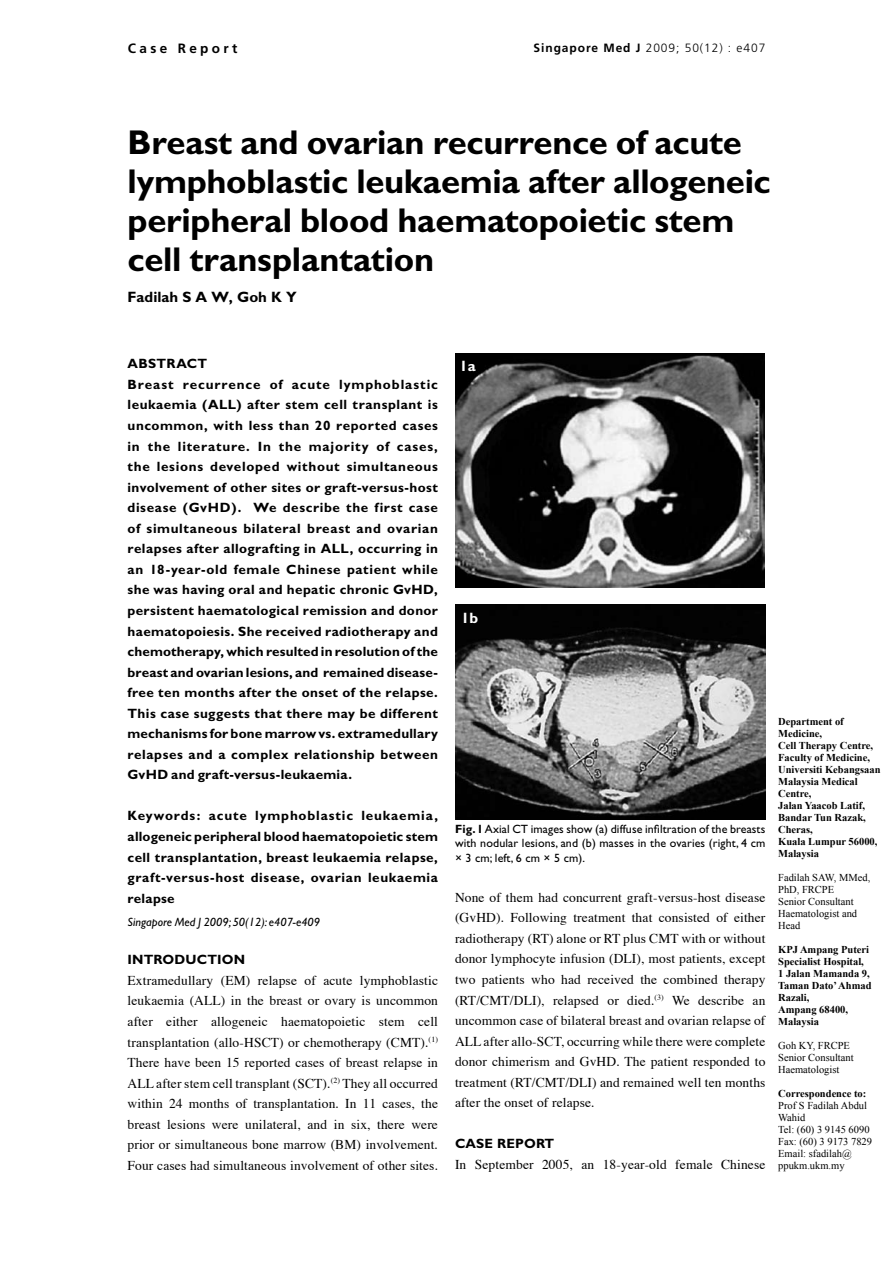
<style>
.page{position:relative;width:893px;height:1263px;background:#fff}
.page>*{position:absolute;margin:0;border:0;box-sizing:border-box;transform-origin:0 0}
.t1{font:700 34.5px/39px "Gill Sans";letter-spacing:-.01em;color:#000}
.t2{font:700 15px "Gill Sans";color:#000}
.t3{font:700 15px "Gill Sans";color:#fff}
.t4{font:13.5px/20.5px "Times";letter-spacing:.01em;color:#000;text-align:justify}
.t5{font:700 13.5px/20.5px "Gill Sans";letter-spacing:.035em;color:#000}
.t6{font:700 13.5px "Gill Sans";letter-spacing:.01em;color:#000}
.t7{font:700 13.5px "Frutiger";letter-spacing:.25em;color:#000}
.t8{font:12px/14.4px "Gill Sans";letter-spacing:.01em;color:#000;text-align:justify}
.t9{font:italic 12px "Gill Sans";letter-spacing:.005em;color:#000}
.t10{font:300 12px "Frutiger";letter-spacing:.08em;color:#000}
.t11{font:700 10.5px/12px "Times New Roman";color:#000}
.t12{font:10.5px/12px "Times New Roman";color:#000}
.s1{font-weight:700}
</style>
<div class="page">
<img style="left:455px;top:354px;width:309px;height:233px">
<img style="left:455px;top:604px;width:310px;height:216px">
<p class="t7" style="left:128px;top:40px;width:111px">Case Report</p>
<p class="t10" style="left:534px;top:41px;width:233px"><span class="s1">Singapore Med J</span> 2009; 50(12) : e407</p>
<h1 class="t1" style="left:128px;top:123px;width:645px">Breast and ovarian recurrence of acute lymphoblastic leukaemia after allogeneic peripheral blood haematopoietic stem cell transplantation</h1>
<p class="t2" style="left:128px;top:288px;width:171px">Fadilah S A W, Goh K Y</p>
<p class="t5" style="left:128px;top:353px;width:312px">ABSTRACT<br>Breast recurrence of acute lymphoblastic leukaemia (ALL) after stem cell transplant is uncommon, with less than 20 reported cases in the literature. In the majority of cases, the lesions developed without simultaneous involvement of other sites or graft-versus-host disease (GvHD). We describe the first case of simultaneous bilateral breast and ovarian relapses after allografting in ALL, occurring in an 18-year-old female Chinese patient while she was having oral and hepatic chronic GvHD, persistent haematological remission and donor haematopoiesis. She received radiotherapy and chemotherapy, which resulted in resolution of the breast and ovarian lesions, and remained disease&shy;free ten months after the onset of the relapse.<br>This case suggests that there may be different mechanisms for bone marrow vs. extramedullary relapses and a complex relationship between GvHD and graft-versus-leukaemia.</p>
<p class="t5" style="left:128px;top:805px;width:312px;text-align:justify">Keywords: acute lymphoblastic leukaemia, allogeneic peripheral blood haematopoietic stem cell transplantation, breast leukaemia relapse, graft-versus-host disease, ovarian leukaemia relapse</p>
<p class="t9" style="left:128px;top:915px;width:194px">Singapore Med J 2009; 50(12): e407-e409</p>
<p class="t6" style="left:128px;top:952px;width:119px">INTRODUCTION</p>
<p class="t4" style="left:128px;top:971px;width:312px">Extramedullary (EM) relapse of acute lymphoblastic leukaemia (ALL) in the breast or ovary is uncommon after either allogeneic haematopoietic stem cell transplantation (allo-HSCT) or chemotherapy (CMT).<sup>(1)<br></sup>There have been 15 reported cases of breast relapse in ALL after stem cell transplant (SCT).<sup>(2)</sup> They all occurred within 24 months of transplantation. In 11 cases, the breast lesions were unilateral, and in six, there were prior or simultaneous bone marrow (BM) involvement.<br>Four cases had simultaneous involvement of other sites.</p>
<p class="t3" style="left:459px;top:357px;width:18px">1a</p>
<p class="t3" style="left:461px;top:609px;width:19px">1b</p>
<p class="t8" style="left:455px;top:822px;width:312px"><span class="s1">Fig. 1</span> Axial CT images show (a) diffuse infiltration of the breasts with nodular lesions, and (b) masses in the ovaries (right, 4 cm × 3 cm; left, 6 cm × 5 cm).</p>
<p class="t4" style="left:455px;top:888px;width:312px">None of them had concurrent graft-versus-host disease (GvHD). Following treatment that consisted of either radiotherapy (RT) alone or RT plus CMT with or without donor lymphocyte infusion (DLI), most patients, except two patients who had received the combined therapy (RT/CMT/DLI), relapsed or died.<sup>(3)</sup> We describe an uncommon case of bilateral breast and ovarian relapse of ALL after allo-SCT, occurring while there were complete donor chimerism and GvHD. The patient responded to treatment (RT/CMT/DLI) and remained well ten months after the onset of relapse.</p>
<p class="t6" style="left:455px;top:1136px;width:101px">CASE REPORT</p>
<p class="t4" style="left:455px;top:1155px;width:312px">In September 2005, an 18-year-old female Chinese</p>
<p class="t11" style="left:778px;top:715px;width:104px">Department of<br>Medicine,<br>Cell Therapy Centre,<br>Faculty of Medicine,<br>Universiti Kebangsaan<br>Malaysia Medical<br>Centre,<br>Jalan Yaacob Latif,<br>Bandar Tun Razak,<br>Cheras,<br>Kuala Lumpur 56000,<br>Malaysia</p>
<p class="t12" style="left:778px;top:871px;width:94px">Fadilah SAW, MMed,<br>PhD, FRCPE<br>Senior Consultant<br>Haematologist and<br>Head</p>
<p class="t11" style="left:778px;top:943px;width:95px">KPJ Ampang Puteri<br>Specialist Hospital,<br>1 Jalan Mamanda 9,<br>Taman Dato’ Ahmad<br>Razali,<br>Ampang 68400,<br>Malaysia</p>
<p class="t12" style="left:778px;top:1039px;width:77px">Goh KY, FRCPE<br>Senior Consultant<br>Haematologist</p>
<p class="t11" style="left:778px;top:1087px;width:90px">Correspondence to:</p>
<p class="t12" style="left:778px;top:1099px;width:95px">Prof S Fadilah Abdul<br>Wahid<br>Tel: (60) 3 9145 6090<br>Fax: (60) 3 9173 7829<br>Email: sfadilah@ ppukm.ukm.my</p>
</div>
